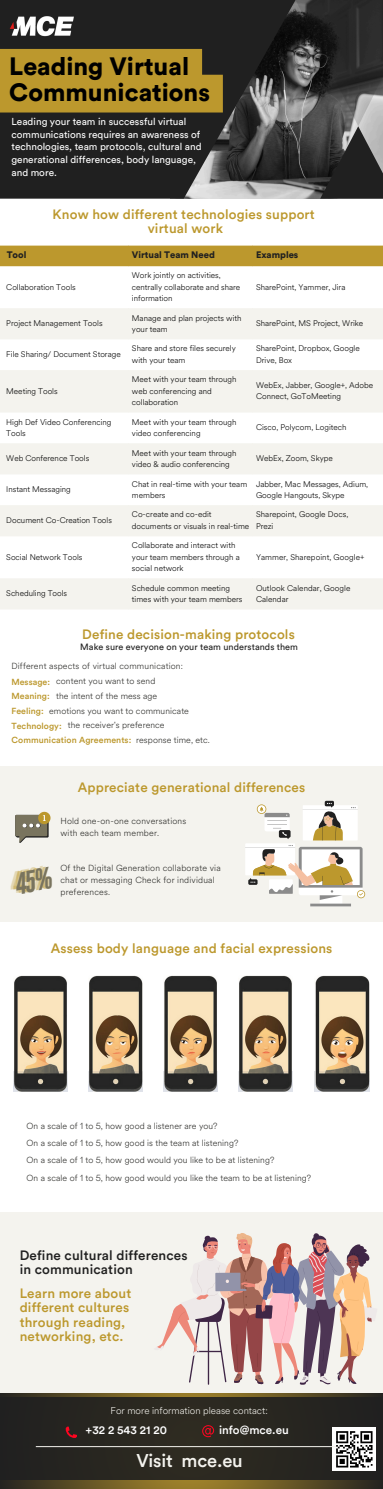
<style>
.page{position:relative;width:383px;height:1489px;background:#fff}
.page>*{position:absolute;margin:0;border:0;box-sizing:border-box;transform-origin:0 0}
.t1{font:900 24.88px/25.8px "Circular Std";color:#000}
.t2{font:500 18.31px "Circular Std";letter-spacing:-.01em;color:#f4f3ee}
.t3{font:500 13.44px/14.5px "Circular Std";letter-spacing:.01em;color:#bc982d}
.t4{font:500 13.44px/14.5px "Circular Std";letter-spacing:.01em;color:#202020}
.t5{font:500 11.69px "Circular Std";color:#fff}
.t6{font:10px/12.6px "Circular Std";color:#fff}
.t7{font:300 9.75px "Circular Spotify Text";color:#f4f3ee}
.t8{font:900 9.38px "Circular Std";color:#202020}
.t9{font:9.06px "Circular Std";letter-spacing:.005em;color:#202020}
.t10{font:300 8.75px/12.2px "Circular Spotify Text";letter-spacing:.01em;color:#2c2c29}
.t11{font:500 8.75px "Circular Std";letter-spacing:.005em;color:#bc982d}
.t12{font:300 8.12px/11.2px "Circular Spotify Text";color:#000}
</style>
<div class="page">
<svg style="left:295px;top:0;width:87px;height:199px;background:#444"></svg>
<svg style="left:0;top:0;width:295px;height:199px;background:#313130"></svg>
<img style="left:13px;top:975px;width:55px;height:116px">
<img style="left:88px;top:975px;width:54px;height:116px">
<img style="left:163px;top:975px;width:54px;height:116px">
<img style="left:238px;top:975px;width:54px;height:116px">
<img style="left:314px;top:975px;width:55px;height:116px">
<div style="left:0;top:1211px;width:382px;height:182px;background:#f4f3ee"></div>
<img style="left:9px;top:7px;width:66px;height:40px">
<div style="left:0;top:246px;width:382px;height:20px;background:#bc982d"></div>
<svg style="left:0;top:308px;width:382px;height:301px;fill:#f4f3ee"></svg>
<div style="left:0;top:766px;width:382px;height:155px;background:#f4f3ee"></div>
<svg style="left:15px;top:811px;width:35px;height:31px"></svg>
<svg style="left:245px;top:800px;width:120px;height:106px"></svg>
<svg style="left:0;top:1393px;width:382px;height:95px;background:#615225"></svg>
<div style="left:0;top:1396px;width:382px;height:83px;background:#282620"></div>
<div style="left:332px;top:1427px;width:44px;height:43px;background:#fff"></div>
<svg style="left:336px;top:1431px;width:36px;height:36px"></svg>
<hr style="left:36px;top:1446px;width:300px;height:1px;background:#f4f3ee">
<svg style="left:66px;top:1426px;width:11px;height:11px"></svg>
<svg style="left:202px;top:1425px;width:12px;height:11px"></svg>
<svg style="left:157px;top:1233px;width:215px;height:151px"></svg>
<div style="left:0;top:49px;width:223px;height:63px;background:#bc982d"></div>
<p class="t1" style="left:9px;top:55px;width:202px">Leading Virtual<br>Communications</p>
<p class="t6" style="left:11px;top:116px;width:191px">Leading your team in successful virtual communications requires an awareness of technologies, team protocols, cultural and generational differences, body language, and more.</p>
<p class="t3" style="left:52px;top:207px;width:263px;text-align:center">Know how different technologies support virtual work</p>
<p class="t8" style="left:7px;top:251px;width:21px">Tool</p>
<p class="t8" style="left:132px;top:251px;width:84px">Virtual Team Need</p>
<p class="t8" style="left:256px;top:251px;width:44px">Examples</p>
<p class="t12" style="left:6px;top:281px;width:71px">Collaboration Tools</p>
<p class="t12" style="left:132px;top:270px;width:110px">Work jointly on activities, centrally collaborate and share information</p>
<p class="t12" style="left:256px;top:281px;width:91px">SharePoint, Yammer, Jira</p>
<p class="t12" style="left:6px;top:318px;width:98px">Project Management Tools</p>
<p class="t12" style="left:132px;top:312px;width:111px">Manage and plan projects with your team</p>
<p class="t12" style="left:256px;top:318px;width:109px">SharePoint, MS Project, Wrike</p>
<p class="t12" style="left:6px;top:349px;width:116px">File Sharing/ Document Storage</p>
<p class="t12" style="left:132px;top:343px;width:105px">Share and store files securely with your team</p>
<p class="t12" style="left:256px;top:343px;width:105px">SharePoint, Dropbox, Google<br>Drive, Box</p>
<p class="t12" style="left:6px;top:385px;width:53px">Meeting Tools</p>
<p class="t12" style="left:132px;top:374px;width:106px">Meet with your team through web conferencing and collaboration</p>
<p class="t12" style="left:256px;top:380px;width:119px">WebEx, Jabber, Google+, Adobe<br>Connect, GoToMeeting</p>
<p class="t12" style="left:6px;top:416px;width:106px">High Def Video Conferencing</p>
<p class="t12" style="left:6px;top:427px;width:21px">Tools</p>
<p class="t12" style="left:132px;top:416px;width:106px">Meet with your team through video conferencing</p>
<p class="t12" style="left:256px;top:422px;width:92px">Cisco, Polycom, Logitech</p>
<p class="t12" style="left:6px;top:453px;width:84px">Web Conference Tools</p>
<p class="t12" style="left:132px;top:447px;width:106px">Meet with your team through video &amp; audio conferencing</p>
<p class="t12" style="left:256px;top:453px;width:78px">WebEx, Zoom, Skype</p>
<p class="t12" style="left:6px;top:484px;width:66px">Instant Messaging</p>
<p class="t12" style="left:132px;top:478px;width:117px">Chat in real-time with your team members</p>
<p class="t12" style="left:256px;top:478px;width:114px">Jabber, Mac Messages, Adium,<br>Google Hangouts, Skype</p>
<p class="t12" style="left:6px;top:515px;width:107px">Document Co-Creation Tools</p>
<p class="t12" style="left:132px;top:509px;width:119px">Co-create and co-edit documents or visuals in real-time</p>
<p class="t12" style="left:256px;top:509px;width:94px">Sharepoint, Google Docs,</p>
<p class="t12" style="left:256px;top:520px;width:19px">Prezi</p>
<p class="t12" style="left:6px;top:551px;width:78px">Social Network Tools</p>
<p class="t12" style="left:132px;top:540px;width:109px">Collaborate and interact with your team members through a social network</p>
<p class="t12" style="left:256px;top:551px;width:110px">Yammer, Sharepoint, Google+</p>
<p class="t12" style="left:6px;top:588px;width:62px">Scheduling Tools</p>
<h6 class="t12" style="left:132px;top:582px;width:112px">Schedule common meeting times with your team members</h6>
<p class="t12" style="left:256px;top:582px;width:96px">Outlook Calendar, Google<br>Calendar</p>
<p class="t3" style="left:82px;top:627px;width:214px">Define decision-making protocols</p>
<p class="t9" style="left:80px;top:642px;width:219px">Make sure everyone on your team understands them</p>
<h1 class="t10" style="left:11px;top:660px;width:173px">Different aspects of virtual communication:</h1>
<p class="t10" style="left:56px;top:675px;width:101px">content you want to send</p>
<p class="t10" style="left:56px;top:690px;width:102px">the intent of the mess age</p>
<h4 class="t10" style="left:49px;top:704px;width:141px">emotions you want to communicate</h4>
<p class="t10" style="left:68px;top:719px;width:98px">the receiver's preference</p>
<p class="t10" style="left:136px;top:733px;width:75px">response time, etc.</p>
<p class="t11" style="left:11px;top:678px;width:40px">Message:</p>
<p class="t11" style="left:11px;top:692px;width:40px">Meaning:</p>
<p class="t11" style="left:11px;top:707px;width:34px">Feeling:</p>
<p class="t11" style="left:11px;top:721px;width:52px">Technology:</p>
<p class="t11" style="left:11px;top:736px;width:121px">Communication Agreements:</p>
<p class="t3" style="left:78px;top:781px;width:229px">Appreciate generational differences</p>
<p class="t10" style="left:60px;top:815px;width:127px">Hold one-on-one conversations</p>
<p class="t10" style="left:60px;top:827px;width:100px">with each team member.</p>
<h4 class="t10" style="left:60px;top:862px;width:162px">Of the Digital Generation collaborate via chat or messaging Check for individual</h4>
<h4 class="t10" style="left:60px;top:886px;width:51px">preferences.</h4>
<p class="t3" style="left:51px;top:941px;width:283px">Assess body language and facial expressions</p>
<p class="t10" style="left:27px;top:1119px;width:192px">On a scale of 1 to 5, how good a listener are you?</p>
<p class="t10" style="left:27px;top:1136px;width:213px">On a scale of 1 to 5, how good is the team at listening?</p>
<p class="t10" style="left:27px;top:1154px;width:249px">On a scale of 1 to 5, how good would you like to be at listening?</p>
<p class="t10" style="left:27px;top:1171px;width:286px">On a scale of 1 to 5, how good would you like the team to be at listening?</p>
<h4 class="t4" style="left:20px;top:1248px;width:169px">Define cultural differences in communication</h4>
<p class="t3" style="left:20px;top:1286px;width:113px">Learn more about different cultures through reading, networking, etc.</p>
<p class="t7" style="left:110px;top:1403px;width:158px">For more information please contact:</p>
<p class="t5" style="left:86px;top:1424px;width:83px">+32 2 543 21 20</p>
<p class="t5" style="left:219px;top:1424px;width:71px">info@mce.eu</p>
<p class="t2" style="left:136px;top:1451px;width:108px">Visit mce.eu</p>
</div>
